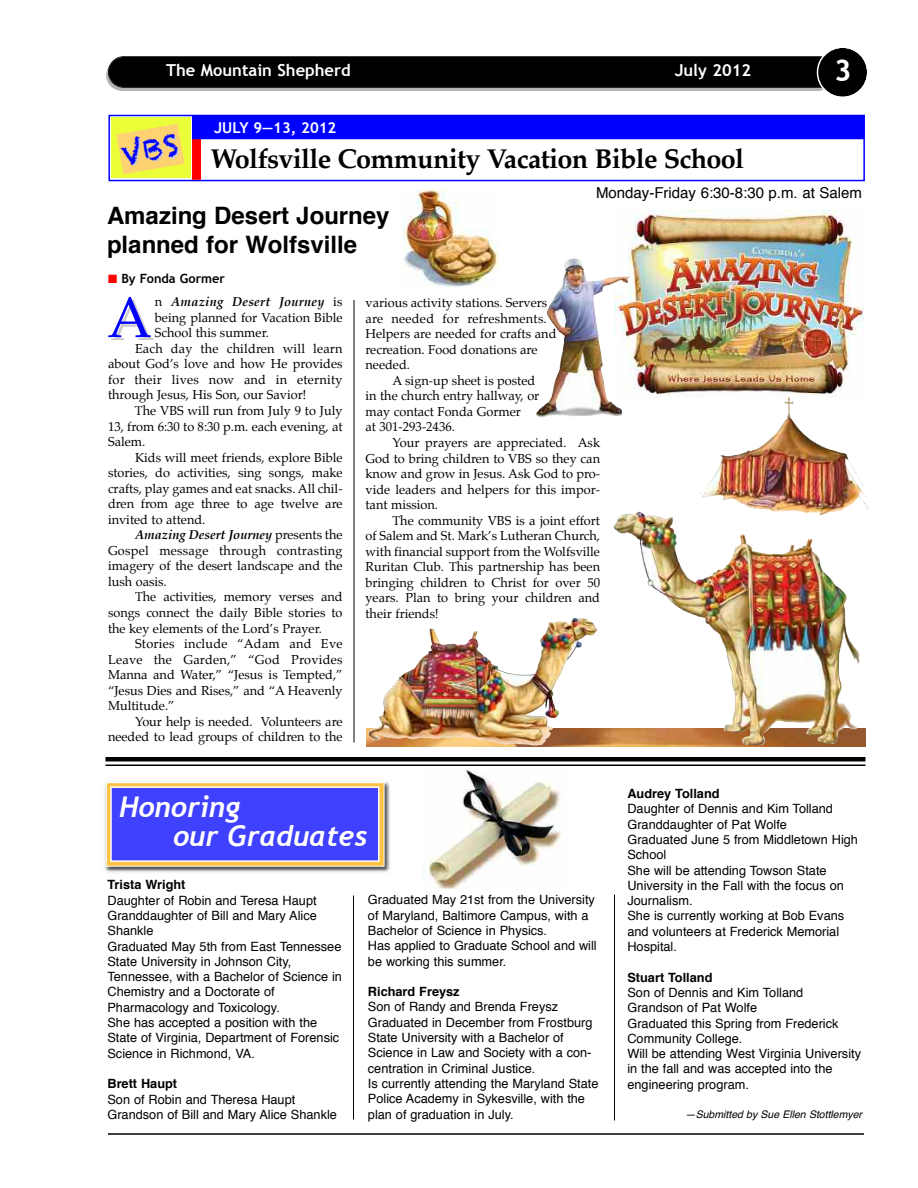
<style>
.page{position:relative;width:918px;height:1188px;background:#fff}
.page>*{position:absolute;margin:0;border:0;box-sizing:border-box;transform-origin:0 0}
.t1{font:57.45px "Palatino";color:#00f}
.t2{font:700 30px "Trebuchet MS";color:#fff}
.t3{font:italic 700 28.5px/28.5px "Trebuchet";color:#fff}
.t4{font:700 27px "Palatino";letter-spacing:-.025em;color:#000}
.t5{font:700 24px/28.8px "Helvetica";color:#000}
.t6{font:700 16.5px "Trebuchet MS";color:#fff}
.t7{font:15px "Helvetica";color:#000}
.t8{font:700 15px "Trebuchet MS";color:#fff}
.t9{font:12.75px "Palatino";color:#000}
.t10{font:12.75px/15.3px "Helvetica";color:#000}
.t11{font:12.75px "Palatino";letter-spacing:.02em;color:#000}
.t12{font:700 12.75px "Helvetica";color:#000}
.t13{font:italic 700 12.75px "Palatino";letter-spacing:.01em;color:#000}
.t14{font:700 12.75px "Trebuchet MS";color:#000}
.t15{font:italic 10.5px "Helvetica";color:#000}
.s1{color:#f00}
.s2{font-weight:400;font-style:normal}
</style>
<div class="page">
<div style="left:106px;top:59px;width:728px;height:32px;background:#b3b3b3;border-radius:16px"></div>
<div style="left:109px;top:57px;width:726px;height:30px;background:#000;border-radius:15px"></div>
<div style="left:108px;top:56px;width:727px;height:32px;border:2px solid #000;border-radius:16px"></div>
<svg style="left:817px;top:48px;width:50px;height:49px"></svg>
<hr style="left:108px;top:1133px;width:756px;height:2px;background:#000">
<div style="left:108px;top:115px;width:757px;height:66px;border:2px solid #00f"></div>
<div style="left:192px;top:116px;width:9px;height:64px;background:#f00"></div>
<div style="left:192px;top:115px;width:673px;height:24px;background:#00f"></div>
<div style="left:111px;top:118px;width:80px;height:60px;background:#ebff38"></div>
<img style="left:628px;top:210px;width:235px;height:187px">
<img style="left:700px;top:397px;width:168px;height:114px">
<hr style="left:354px;top:300px;width:1px;height:442px;background:#000">
<div style="left:105px;top:757px;width:761px;height:5px;background:#000"></div>
<hr style="left:105px;top:765px;width:761px;height:1px;background:#000">
<img style="left:404px;top:189px;width:94px;height:98px">
<img style="left:536px;top:258px;width:94px;height:160px">
<img style="left:366px;top:729px;width:499px;height:18px">
<img style="left:406px;top:631px;width:191px;height:115px">
<img style="left:613px;top:511px;width:247px;height:234px">
<img style="left:105px;top:782px;width:285px;height:92px">
<div style="left:107px;top:783px;width:277px;height:83px;background:#fdc242"></div>
<div style="left:106px;top:782px;width:278px;height:85px;border:1px solid #fff"></div>
<div style="left:112px;top:788px;width:266px;height:72px;background:#4040ff"></div>
<div style="left:110px;top:786px;width:270px;height:76px;border:2px solid #fff"></div>
<img style="left:427px;top:770px;width:134px;height:118px">
<hr style="left:353px;top:896px;width:1px;height:223px;background:#000">
<hr style="left:614px;top:894px;width:1px;height:226px;background:#000">
<svg style="left:116px;top:124px;width:69px;height:50px"></svg>
<p class="t6" style="left:166px;top:61px;width:186px">The Mountain Shepherd</p>
<p class="t6" style="left:675px;top:61px;width:78px">July 2012</p>
<h2 class="t2" style="left:834px;top:52px;width:19px">3</h2>
<p class="t8" style="left:214px;top:119px;width:124px">JULY 9—13, 2012</p>
<h3 class="t4" style="left:210px;top:146px;width:535px">Wolfsville Community Vacation Bible School</h3>
<h3 class="t5" style="left:107px;top:203px;width:284px">Amazing desert Journey planned for Wolfsville</h3>
<p class="t7" style="left:596px;top:187px;width:267px">Monday-Friday 6:30-8:30 p.m. at Salem</p>
<p class="t14" style="left:108px;top:271px;width:118px"><span class="s1">■</span> By Fonda Gormer</p>
<h1 class="t1" style="left:107px;top:290px;width:46px">A</h1>
<p class="t13" style="left:155px;top:296px;width:189px"><span class="s2">n</span> Amazing Desert Journey <span class="s2">is</span></p>
<p class="t9" style="left:155px;top:311px;width:189px">being planned for Vacation Bible</p>
<p class="t9" style="left:155px;top:327px;width:116px">School this summer.</p>
<p class="t9" style="left:135px;top:342px;width:209px">Each day the children will learn</p>
<p class="t9" style="left:108px;top:358px;width:236px">about God’s love and how He provides</p>
<p class="t11" style="left:108px;top:373px;width:236px">for their lives now and in eternity</p>
<p class="t9" style="left:108px;top:389px;width:200px">through Jesus, His Son, our Savior!</p>
<p class="t9" style="left:135px;top:404px;width:209px">The VBS will run from July 9 to July</p>
<p class="t9" style="left:108px;top:420px;width:236px">13, from 6:30 to 8:30 p.m. each evening, at</p>
<p class="t9" style="left:108px;top:436px;width:39px">Salem.</p>
<p class="t9" style="left:135px;top:451px;width:209px">Kids will meet friends, explore Bible</p>
<p class="t9" style="left:108px;top:467px;width:236px">stories, do activities, sing songs, make</p>
<p class="t9" style="left:108px;top:482px;width:236px">crafts, play games and eat snacks. All chil-</p>
<p class="t9" style="left:108px;top:498px;width:236px">dren from age three to age twelve are</p>
<p class="t9" style="left:108px;top:513px;width:99px">invited to attend.</p>
<p class="t13" style="left:135px;top:529px;width:209px">Amazing Desert Journey <span class="s2">presents the</span></p>
<p class="t11" style="left:108px;top:544px;width:236px">Gospel message through contrasting</p>
<p class="t9" style="left:108px;top:560px;width:236px">imagery of the desert landscape and the</p>
<p class="t9" style="left:108px;top:575px;width:60px">lush oasis.</p>
<p class="t9" style="left:135px;top:591px;width:209px">The activities, memory verses and</p>
<p class="t9" style="left:108px;top:607px;width:236px">songs connect the daily Bible stories to</p>
<p class="t9" style="left:108px;top:622px;width:215px">the key elements of the Lord’s Prayer.</p>
<p class="t11" style="left:135px;top:638px;width:209px">Stories include “Adam and Eve</p>
<p class="t11" style="left:108px;top:653px;width:236px">Leave the Garden,” “God Provides</p>
<p class="t9" style="left:108px;top:669px;width:236px">Manna and Water,” “Jesus is Tempted,”</p>
<p class="t9" style="left:108px;top:684px;width:236px">“Jesus Dies and Rises,” and “A Heavenly</p>
<p class="t9" style="left:108px;top:700px;width:68px">Multitude.”</p>
<p class="t9" style="left:135px;top:715px;width:209px">Your help is needed. Volunteers are</p>
<p class="t9" style="left:108px;top:731px;width:236px">needed to lead groups of children to the</p>
<p class="t9" style="left:366px;top:297px;width:183px">various activity stations. Servers</p>
<p class="t11" style="left:366px;top:312px;width:183px">are needed for refreshments.</p>
<p class="t9" style="left:366px;top:328px;width:193px">Helpers are needed for crafts and</p>
<p class="t9" style="left:366px;top:343px;width:174px">recreation. Food donations are</p>
<p class="t9" style="left:366px;top:359px;width:46px">needed.</p>
<p class="t9" style="left:393px;top:374px;width:144px">A sign-up sheet is posted</p>
<p class="t9" style="left:366px;top:390px;width:175px">in the church entry hallway, or</p>
<p class="t9" style="left:366px;top:405px;width:157px">may contact Fonda Gormer</p>
<p class="t9" style="left:366px;top:421px;width:91px">at 301-293-2436.</p>
<p class="t9" style="left:393px;top:436px;width:209px">Your prayers are appreciated. Ask</p>
<p class="t9" style="left:366px;top:452px;width:236px">God to bring children to VBS so they can</p>
<p class="t9" style="left:366px;top:468px;width:236px">know and grow in Jesus. Ask God to pro-</p>
<p class="t9" style="left:366px;top:483px;width:236px">vide leaders and helpers for this impor-</p>
<p class="t9" style="left:366px;top:499px;width:74px">tant mission.</p>
<p class="t9" style="left:393px;top:514px;width:209px">The community VBS is a joint effort</p>
<p class="t9" style="left:366px;top:530px;width:236px">of Salem and St. Mark’s Lutheran Church,</p>
<p class="t9" style="left:366px;top:545px;width:236px">with financial support from the Wolfsville</p>
<p class="t9" style="left:366px;top:561px;width:236px">Ruritan Club. This partnership has been</p>
<p class="t9" style="left:366px;top:576px;width:236px">bringing children to Christ for over 50</p>
<p class="t9" style="left:366px;top:592px;width:236px">years. Plan to bring your children and</p>
<p class="t9" style="left:366px;top:607px;width:75px">their friends!</p>
<h3 class="t3" style="left:173px;top:793px;width:196px;text-indent:-54px">Honoring<br>our Graduates</h3>
<p class="t12" style="left:108px;top:879px;width:80px">Trista Wright</p>
<p class="t10" style="left:107px;top:894px;width:236px">Daughter of Robin and Teresa Haupt<br>Granddaughter of Bill and Mary Alice<br>Shankle<br>Graduated May 5th from East Tennessee<br>State University in Johnson City,<br>Tennessee, with a Bachelor of Science in<br>Chemistry and a Doctorate of<br>Pharmacology and Toxicology.<br>She has accepted a position with the<br>State of Virginia, Department of Forensic<br>Science in Richmond, VA.</p>
<p class="t12" style="left:107px;top:1078px;width:71px">Brett Haupt</p>
<p class="t10" style="left:107px;top:1092px;width:231px">Son of Robin and Theresa Haupt<br>Grandson of Bill and Mary Alice Shankle</p>
<p class="t10" style="left:368px;top:893px;width:230px">Graduated May 21st from the University of Maryland, Baltimore Campus, with a Bachelor of Science in Physics.<br>Has applied to Graduate School and will be working this summer.</p>
<p class="t12" style="left:368px;top:986px;width:93px">Richard Freysz</p>
<p class="t10" style="left:368px;top:1000px;width:232px">Son of Randy and Brenda Freysz Graduated in December from Frostburg State University with a Bachelor of Science in Law and Society with a con&shy;centration in Criminal Justice.<br>Is currently attending the Maryland State Police Academy in Sykesville, with the plan of graduation in July.</p>
<p class="t12" style="left:627px;top:788px;width:94px">Audrey Tolland</p>
<p class="t10" style="left:627px;top:802px;width:232px">Daughter of Dennis and Kim Tolland<br>Granddaughter of Pat Wolfe<br>Graduated June 5 from Middletown High<br>School<br>She will be attending Towson State<br>University in the Fall with the focus on<br>Journalism.<br>She is currently working at Bob Evans and volunteers at Frederick Memorial<br>Hospital.</p>
<p class="t12" style="left:627px;top:972px;width:87px">Stuart Tolland</p>
<p class="t10" style="left:627px;top:986px;width:235px">Son of Dennis and Kim Tolland<br>Grandson of Pat Wolfe<br>Graduated this Spring from Frederick<br>Community College.<br>Will be attending West Virginia University in the fall and was accepted into the engineering program.</p>
<p class="t15" style="left:685px;top:1110px;width:178px">—Submitted by Sue Ellen Stottlemyer</p>
</div>
